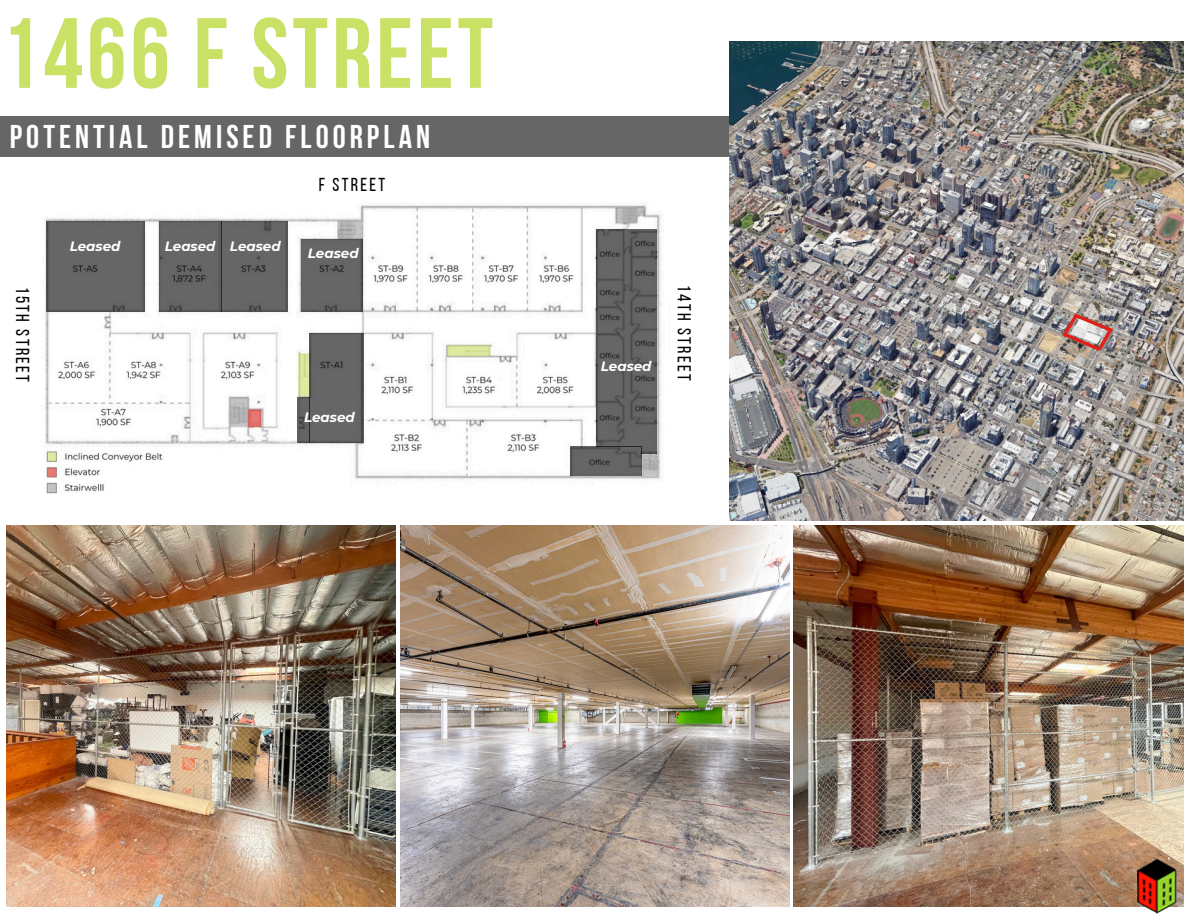
<style>
.page{position:relative;width:1188px;height:918px;background:#fff}
.page>*{position:absolute;margin:0;border:0;box-sizing:border-box;transform-origin:0 0}
.t1{font:700 99.6px "Bebas Neue";letter-spacing:.04em;color:#c9e165}
.t2{font:700 32.85px "Bebas Neue";letter-spacing:.125em;color:#fff}
.t3{font:18.75px "Bebas Neue";letter-spacing:.125em;color:#000}
.t4{font:italic 700 13.5px "Montserrat";color:#fff}
</style>
<div class="page">
<div style="left:0;top:117px;width:747px;height:40px;background:#666"></div>
<img style="left:45px;top:205px;width:617px;height:289px">
<img style="left:730px;top:42px;width:453px;height:478px">
<img style="left:1059px;top:310px;width:58px;height:44px">
<img style="left:400px;top:525px;width:390px;height:381px">
<img style="left:794px;top:525px;width:389px;height:381px">
<img style="left:6px;top:525px;width:390px;height:381px">
<img style="left:1129px;top:846px;width:55px;height:68px">
<svg style="left:596px;top:230px;width:61px;height:217px;fill:#646464"></svg>
<svg style="left:570px;top:447px;width:71px;height:29px;fill:#646464"></svg>
<div style="left:641px;top:447px;width:16px;height:6px;background:#646464"></div>
<svg style="left:159px;top:222px;width:62px;height:90px;fill:#666"></svg>
<svg style="left:302px;top:239px;width:61px;height:73px;fill:#666"></svg>
<div style="left:46px;top:222px;width:99px;height:90px;background:#666"></div>
<div style="left:309px;top:333px;width:54px;height:109px;background:#666"></div>
<svg style="left:297px;top:398px;width:13px;height:45px"></svg>
<svg style="left:221px;top:222px;width:67px;height:90px;fill:#666"></svg>
<p class="t1" style="left:0;top:13px;width:495px">1466 F STREET</p>
<h3 class="t2" style="left:10px;top:124px;width:422px">POTENTIAL DEMISED FLOORPLAN</h3>
<p class="t3" style="left:30px;top:287px;width:96px;rotate:90deg">15TH STREET</p>
<p class="t4" style="left:70px;top:238px;width:52px">Leased</p>
<p class="t4" style="left:165px;top:238px;width:52px">Leased</p>
<p class="t4" style="left:230px;top:238px;width:52px">Leased</p>
<p class="t3" style="left:319px;top:177px;width:68px">F STREET</p>
<p class="t4" style="left:308px;top:245px;width:52px">Leased</p>
<p class="t4" style="left:304px;top:409px;width:52px">Leased</p>
<p class="t4" style="left:601px;top:358px;width:52px">Leased</p>
<h1 class="t3" style="left:692px;top:285px;width:97px;rotate:90deg">14TH STREET</h1>
</div>
